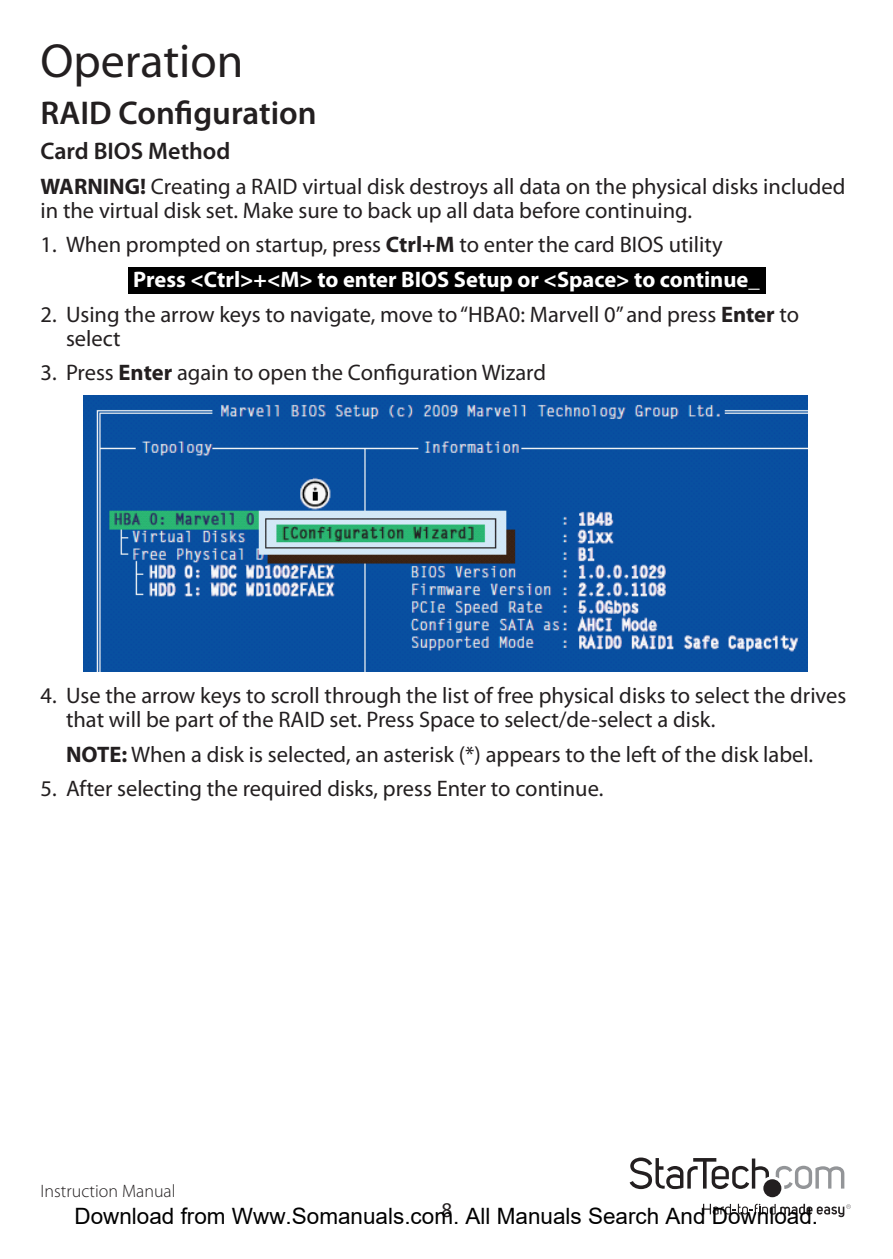
<style>
.page{position:relative;width:893px;height:1259px;background:#fff}
.page>*{position:absolute;margin:0;border:0;box-sizing:border-box;transform-origin:0 0}
.t1{font:48px "Myriad Pro";color:#231f20}
.t2{font:600 33px "Myriad Pro";color:#231f20}
.t3{font:600 24px "Myriad Pro";color:#231f20}
.Number_List{font:22.5px/24px "Myriad Pro";color:#231f20}
.Text{font:22.5px/24px "Myriad Pro";color:#231f20}
.t4{font:22.5px "Arial";color:#000}
.Text-2{font:700 22.5px "Myriad Pro";color:#fff}
.t5{font:21px "Myriad Pro";color:#231f20}
.t6{font:300 18px "Myriad Pro";color:#231f20}
.s1{font-weight:700}
</style>
<div class="page">
<svg style="left:776px;top:1165px;width:68px;height:24px"></svg>
<svg style="left:703px;top:1203px;width:148px;height:14px"></svg>
<svg style="left:630px;top:1157px;width:139px;height:32px"></svg>
<div style="left:763px;top:1179px;width:18px;height:18px;background:#231f20;border-radius:50%"></div>
<div style="left:128px;top:266px;width:638px;height:27px;background:#000"></div>
<img style="left:84px;top:395px;width:724px;height:276px">
<h1 class="t1" style="left:40px;top:31px;width:204px">Operation</h1>
<h2 class="t2" style="left:40px;top:91px;width:278px">RAID Configuration</h2>
<h3 class="t3" style="left:40px;top:136px;width:191px">Card BIOS Method</h3>
<p class="Text" style="left:40px;top:174px;width:806px"><span class="s1">WARNING!</span> Creating a RAID virtual disk destroys all data on the physical disks included in the virtual disk set. Make sure to back up all data before continuing.</p>
<p class="Number_List" style="left:40px;top:232px;width:684px">1. When prompted on startup, press <span class="s1">Ctrl+M</span> to enter the card BIOS utility</p>
<p class="Text-2" style="left:133px;top:265px;width:628px">Press &lt;Ctrl&gt;+&lt;M&gt; to enter BIOS Setup or &lt;Space&gt; to continue_</p>
<p class="Number_List" style="left:66px;top:302px;width:735px;text-indent:-26px">2. Using the arrow keys to navigate, move to “HBA0: Marvell 0” and press <span class="s1">Enter</span> to select</p>
<p class="Number_List" style="left:40px;top:360px;width:507px">3. Press <span class="s1">Enter</span> again to open the Configuration Wizard</p>
<p class="Number_List" style="left:66px;top:683px;width:782px;text-indent:-26px">4. Use the arrow keys to scroll through the list of free physical disks to select the drives that will be part of the RAID set. Press Space to select/de-select a disk.</p>
<p class="Text" style="left:66px;top:742px;width:749px"><span class="s1">NOTE:</span> When a disk is selected, an asterisk (*) appears to the left of the disk label.</p>
<p class="Number_List" style="left:40px;top:776px;width:564px">5. After selecting the required disks, press Enter to continue.</p>
<p class="t6" style="left:40px;top:1180px;width:137px">Instruction Manual</p>
<p class="t5" style="left:442px;top:1197px;width:12px">8</p>
<p class="t4" style="left:74px;top:1203px;width:745px">Download from Www.Somanuals.com. All Manuals Search And Download.</p>
</div>
